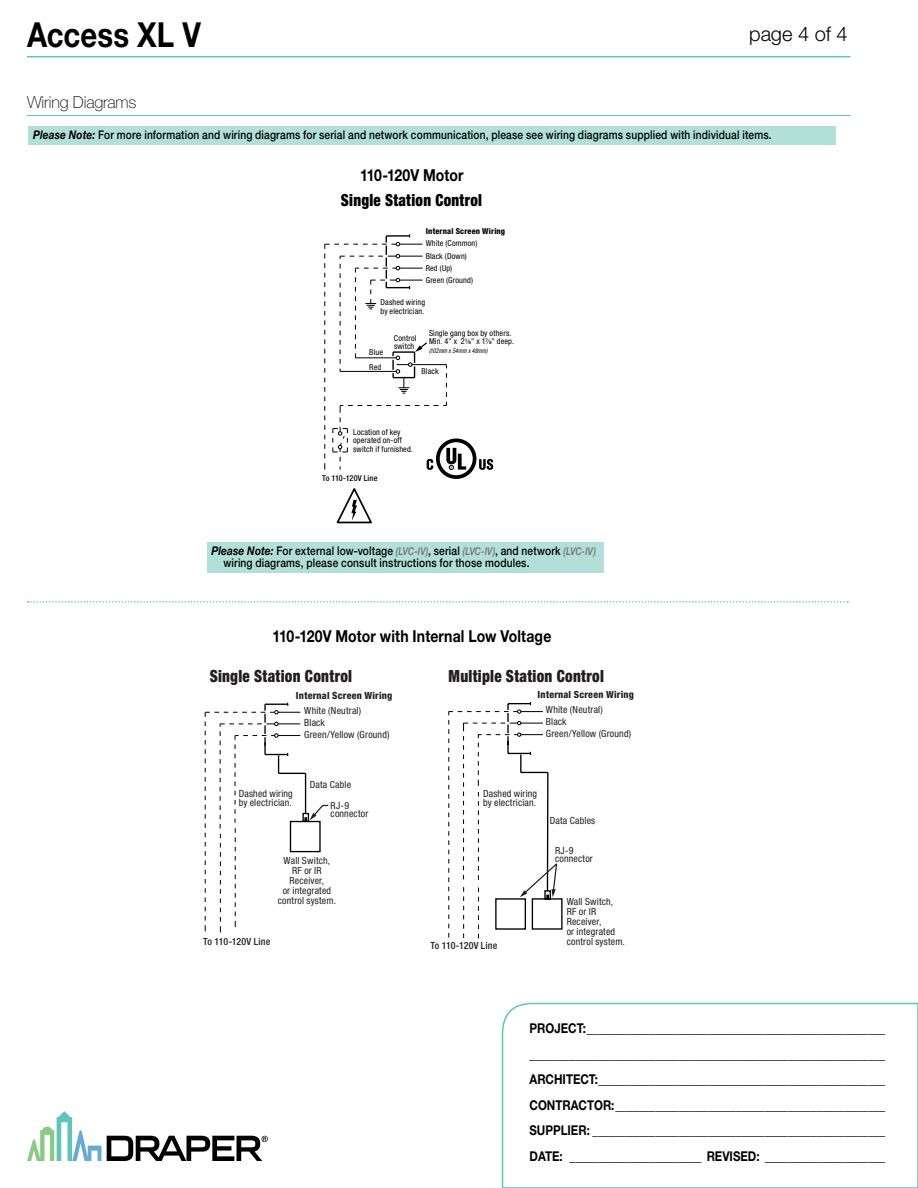
<style>
.page{position:relative;width:918px;height:1188px;background:#fff}
.page>*{position:absolute;margin:0;border:0;box-sizing:border-box;transform-origin:0 0}
.t1{font:700 34.5px "Helvetica Neue LT Std";color:#000;scale:.85 1}
.t2{font:300 20.1px "Helvetica Neue LT Std";letter-spacing:-.005em;color:#000}
.t3{font:900 condensed 16.8px "Helvetica Neue LT Std";letter-spacing:.02em;color:#231f20;scale:.9 1}
.t4{font:900 condensed 16.65px "Helvetica Neue LT Std";letter-spacing:.02em;color:#000;scale:.9 1}
.t5{font:700 16.5px "Helvetica Neue LT Std";letter-spacing:.005em;color:#000;scale:.85 1}
.t6{font:100 16.5px "Helvetica Neue LT Std";letter-spacing:-.01em;color:#000}
.t7{font:800 condensed 15.45px "Helvetica Neue LT Std";letter-spacing:.02em;color:#010101}
.t8{font:700 13.5px/25.5px "Helvetica Neue LT Std";color:#000;text-align:justify;scale:.85 1}
.t9{font:500 12px/12.8px "Helvetica Neue LT Std";letter-spacing:.015em;color:#000;scale:.85 1}
.t10{font:condensed 9.9px/9.9px "Helvetica Neue LT Std";letter-spacing:.02em;color:#231f20}
.t11{font:800 condensed 9.9px "Helvetica Neue LT Std";letter-spacing:.025em;color:#231f20}
.t12{font:500 condensed 9.9px "Helvetica Neue LT Std";letter-spacing:.015em;color:#231f20}
.t13{font:condensed 8.1px/8.1px "Helvetica Neue LT Std";letter-spacing:.02em;color:#000}
.t14{font:800 condensed 8.1px "Helvetica Neue LT Std";letter-spacing:.025em;color:#000}
.t15{font:500 condensed 8.1px "Helvetica Neue LT Std";letter-spacing:.015em;color:#000}
.t16{font:italic condensed 6.6px "Helvetica Neue LT Std";letter-spacing:.005em;color:#000;scale:.9 1}
.s1{font-weight:700;font-style:italic}
.s2{font-family:"Myriad Pro";font-stretch:normal}
.s3{font-style:italic;font-size:10.8px;color:#6d6e71}
</style>
<div class="page">
<hr style="left:27px;top:56px;width:823px;height:1px;background:#61c4b6">
<svg style="left:27px;top:1111px;width:74px;height:50px"></svg>
<svg style="left:107px;top:1136px;width:161px;height:25px"></svg>
<hr style="left:27px;top:115px;width:823px;height:1px;background:#61c4b6">
<svg style="left:337px;top:488px;width:35px;height:35px"></svg>
<svg style="left:205px;top:702px;width:124px;height:230px"></svg>
<svg style="left:448px;top:702px;width:115px;height:236px"></svg>
<div style="left:207px;top:542px;width:396px;height:31px;background:#b2dfd7"></div>
<svg style="left:501px;top:1002px;width:417px;height:186px"></svg>
<svg style="left:28px;top:601px;width:820px;height:2px"></svg>
<div style="left:29px;top:126px;width:807px;height:19px;background:#b2dfd7"></div>
<svg style="left:479px;top:459px;width:14px;height:11px"></svg>
<svg style="left:436px;top:438px;width:40px;height:41px"></svg>
<div style="left:440px;top:442px;width:33px;height:33px;background:#fff;border-radius:50%"></div>
<svg style="left:324px;top:234px;width:142px;height:236px"></svg>
<h1 class="t1" style="left:27px;top:13px;width:206px">Access XL V</h1>
<h2 class="t2" style="left:749px;top:22px;width:100px">page 4 of 4</h2>
<p class="t6" style="left:27px;top:93px;width:111px">Wiring Diagrams</p>
<p class="t9" style="left:33px;top:128px;width:871px"><span class="s1">Please Note:</span> For more information and wiring diagrams for serial and network communication, please see wiring diagrams supplied with individual items.</p>
<p class="t5" style="left:360px;top:165px;width:123px">110-120V Motor</p>
<p class="t4" style="left:341px;top:190px;width:158px">Single Station Control</p>
<p class="t13" style="left:426px;top:238px;width:53px;line-height:12px">White (Common)<br>Black (Down)<br>Red (Up)<br>Green (Ground)</p>
<p class="t14" style="left:426px;top:226px;width:81px">Internal Screen Wiring</p>
<p class="t13" style="left:380px;top:299px;width:46px">Dashed wiring by electrician.</p>
<p class="t13" style="left:369px;top:348px;width:15px">Blue</p>
<p class="t13" style="left:369px;top:363px;width:13px">Red</p>
<p class="t13" style="left:394px;top:334px;width:24px">Control switch</p>
<p class="t13" style="left:429px;top:329px;width:86px">Single gang box by others.<br>Min. 4" x 2<span class="s2">1⁄8</span>" x 1<span class="s2">7⁄8</span>" deep.</p>
<p class="t16" style="left:429px;top:346px;width:66px">(102mm x 54mm x 48mm)</p>
<p class="t13" style="left:422px;top:367px;width:19px">Black</p>
<p class="t13" style="left:353px;top:428px;width:61px">Location of key operated on-off switch if furnished.</p>
<p class="t15" style="left:322px;top:473px;width:57px">To 110-120V Line</p>
<p class="t9" style="left:224px;top:544px;width:440px;text-indent:-12px"><span class="s1">Please Note:</span> For external low-voltage <span class="s3">(LVC-IV)</span>, serial <span class="s3">(LVC-IV)</span>, and network <span class="s3">(LVC-IV) </span>wiring diagrams, please consult instructions for those modules.</p>
<p class="t7" style="left:300px;top:622px;width:235px">110-120V MOTOR AND QUIET MOTOR</p>
<p class="t5" style="left:272px;top:626px;width:330px">110-120V Motor with Internal Low Voltage</p>
<p class="t3" style="left:210px;top:666px;width:160px">Single Station Control</p>
<p class="t10" style="left:304px;top:705px;width:59px">White (Neutral)</p>
<p class="t10" style="left:304px;top:730px;width:87px">Green/Yellow (Ground)</p>
<p class="t11" style="left:296px;top:689px;width:98px">Internal Screen Wiring</p>
<p class="t10" style="left:304px;top:718px;width:22px">Black</p>
<p class="t10" style="left:239px;top:788px;width:56px">Dashed wiring by electrician.</p>
<p class="t10" style="left:310px;top:779px;width:43px">Data Cable</p>
<p class="t10" style="left:331px;top:801px;width:39px;line-height:8.2px">RJ-9 connector</p>
<p class="t10" style="left:278px;top:856px;width:60px;text-align:center">Wall Switch,<br>RF or IR<br>Receiver,<br>or integrated control system.</p>
<p class="t12" style="left:203px;top:936px;width:69px">To 110-120V Line</p>
<p class="t3" style="left:449px;top:666px;width:174px">Multiple Station Control</p>
<p class="t10" style="left:546px;top:704px;width:59px">White (Neutral)</p>
<p class="t10" style="left:546px;top:729px;width:87px">Green/Yellow (Ground)</p>
<p class="t11" style="left:538px;top:688px;width:98px">Internal Screen Wiring</p>
<p class="t10" style="left:546px;top:716px;width:22px">Black</p>
<p class="t10" style="left:483px;top:788px;width:56px">Dashed wiring by electrician.</p>
<p class="t10" style="left:550px;top:815px;width:47px">Data Cables</p>
<p class="t10" style="left:555px;top:846px;width:39px;line-height:8.2px">RJ-9 connector</p>
<p class="t12" style="left:430px;top:939px;width:69px">To 110-120V Line</p>
<p class="t10" style="left:567px;top:897px;width:60px">Wall Switch,<br>RF or IR<br>Receiver,<br>or integrated control system.</p>
<p class="t8" style="left:530px;top:1016px;width:420px">PROJECT:____________________________________________________ ______________________________________________________________ ARCHITECT:__________________________________________________ CONTRACTOR:_______________________________________________ SUPPLIER: ___________________________________________________ DATE: _______________________ REVISED: _____________________</p>
</div>
